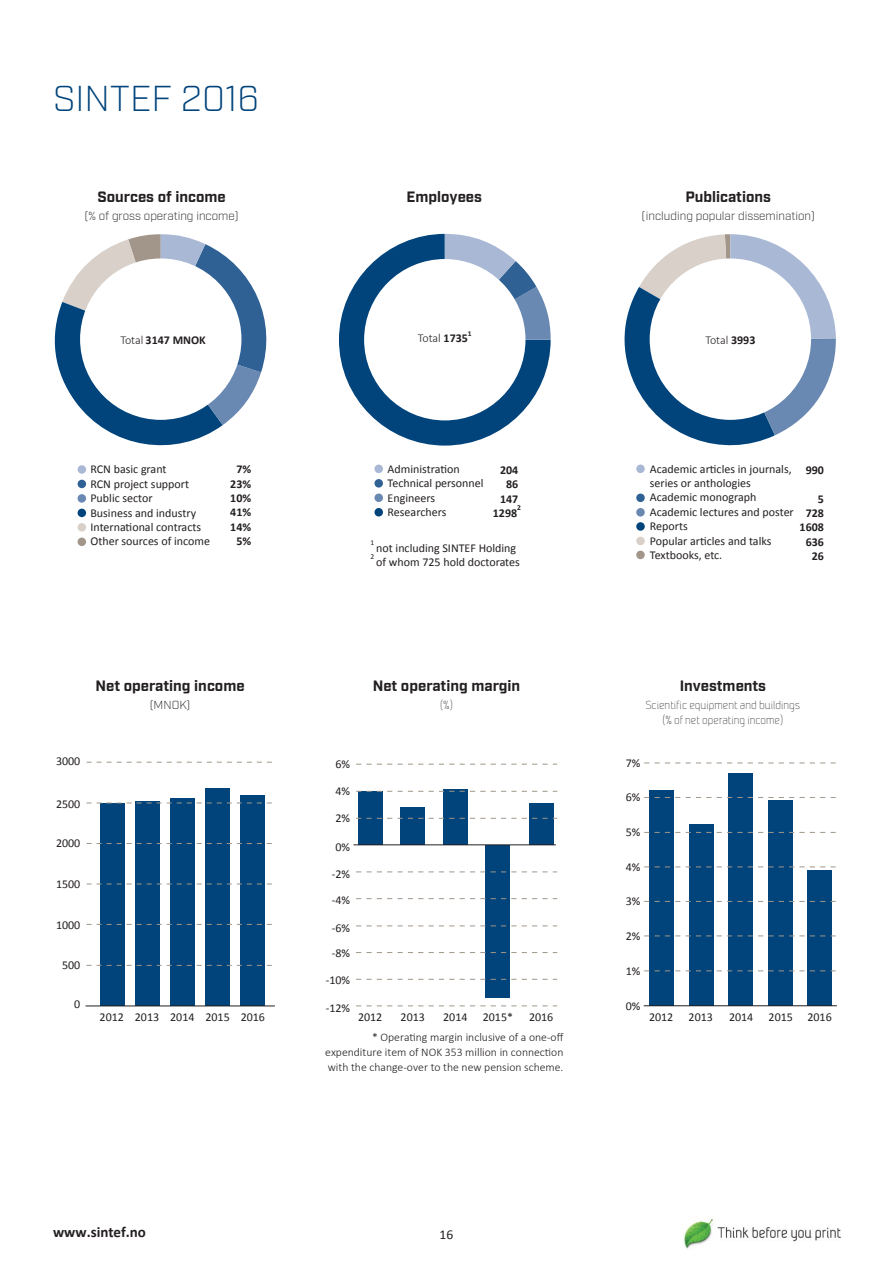
<style>
.page{position:relative;width:893px;height:1263px;background:#fff}
.page>*{position:absolute;margin:0;border:0;box-sizing:border-box;transform-origin:0 0}
.t1{font:300 36px "Industry";color:#00447b}
.t2{font:700 15px "Industry";color:#231f20}
.t3{font:700 15px "Calibri";color:#231f20}
.t4{font:13.5px "Calibri";color:#231f20}
.t5{font:12px/14.4px "Calibri";color:#231f20}
.t6{font:700 12px/14.4px "Calibri";color:#231f20;text-align:right}
.t7{font:300 12px "Calibri";letter-spacing:-.005em;color:#231f20}
.t8{font:300 11.7px/15px "Calibri";color:#231f20;text-align:justify}
.t9{font:300 11.7px "Industry";color:#231f20}
.t10{font:300 11.7px/15px "SINTEF";color:#231f20;text-align:center}
.t11{font:700 7.5px "Calibri";color:#231f20}
.t12{font:7.5px "Calibri";color:#231f20}
.s1{font-weight:300}
.s2{font-weight:700}
</style>
<div class="page">
<div style="left:374px;top:493px;width:9px;height:9px;background:#6988b2;border-radius:50%"></div>
<div style="left:374px;top:508px;width:9px;height:8px;background:#00447b;border-radius:50%"></div>
<div style="left:374px;top:479px;width:9px;height:9px;background:#306195;border-radius:50%"></div>
<div style="left:374px;top:465px;width:9px;height:8px;background:#a9b8d4;border-radius:50%"></div>
<div style="left:78px;top:494px;width:8px;height:9px;background:#6988b2;border-radius:50%"></div>
<div style="left:78px;top:509px;width:8px;height:8px;background:#00447b;border-radius:50%"></div>
<div style="left:78px;top:480px;width:8px;height:8px;background:#306195;border-radius:50%"></div>
<div style="left:78px;top:523px;width:8px;height:9px;background:#d8d0c9;border-radius:50%"></div>
<div style="left:78px;top:538px;width:8px;height:8px;background:#a19689;border-radius:50%"></div>
<div style="left:78px;top:465px;width:8px;height:9px;background:#a9b8d4;border-radius:50%"></div>
<div style="left:636px;top:508px;width:9px;height:8px;background:#6988b2;border-radius:50%"></div>
<div style="left:636px;top:494px;width:9px;height:8px;background:#306195;border-radius:50%"></div>
<div style="left:636px;top:522px;width:9px;height:9px;background:#00447b;border-radius:50%"></div>
<div style="left:636px;top:537px;width:9px;height:8px;background:#d8d0c9;border-radius:50%"></div>
<div style="left:636px;top:551px;width:9px;height:8px;background:#a19689;border-radius:50%"></div>
<div style="left:636px;top:465px;width:9px;height:8px;background:#a9b8d4;border-radius:50%"></div>
<svg style="left:54px;top:234px;width:213px;height:212px"></svg>
<div style="left:80px;top:258px;width:161px;height:162px;background:#fff;border-radius:50%"></div>
<svg style="left:339px;top:234px;width:212px;height:212px"></svg>
<div style="left:364px;top:259px;width:161px;height:161px;background:#fff;border-radius:50%"></div>
<svg style="left:624px;top:234px;width:212px;height:212px"></svg>
<div style="left:650px;top:258px;width:161px;height:162px;background:#fff;border-radius:50%"></div>
<div style="left:241px;top:795px;width:24px;height:211px;background:#00447b"></div>
<div style="left:100px;top:803px;width:24px;height:203px;background:#00447b"></div>
<div style="left:206px;top:788px;width:24px;height:218px;background:#00447b"></div>
<div style="left:170px;top:798px;width:25px;height:207px;background:#00447b"></div>
<div style="left:135px;top:801px;width:25px;height:205px;background:#00447b"></div>
<hr style="left:86px;top:1005px;width:189px;height:1px;background:#231f20">
<svg style="left:87px;top:762px;width:185px;height:1px"></svg>
<svg style="left:87px;top:843px;width:185px;height:1px"></svg>
<svg style="left:87px;top:803px;width:185px;height:1px"></svg>
<svg style="left:87px;top:924px;width:185px;height:1px"></svg>
<svg style="left:87px;top:965px;width:185px;height:1px"></svg>
<svg style="left:87px;top:884px;width:185px;height:1px"></svg>
<div style="left:401px;top:807px;width:24px;height:38px;background:#00447b"></div>
<div style="left:358px;top:791px;width:24px;height:54px;background:#00447b"></div>
<div style="left:529px;top:802px;width:24px;height:42px;background:#00447b"></div>
<div style="left:486px;top:845px;width:24px;height:152px;background:#00447b"></div>
<div style="left:443px;top:789px;width:25px;height:56px;background:#00447b"></div>
<div style="left:807px;top:870px;width:25px;height:136px;background:#00447b"></div>
<div style="left:728px;top:773px;width:25px;height:233px;background:#00447b"></div>
<div style="left:689px;top:825px;width:24px;height:181px;background:#00447b"></div>
<div style="left:649px;top:790px;width:25px;height:216px;background:#00447b"></div>
<div style="left:768px;top:800px;width:24px;height:206px;background:#00447b"></div>
<hr style="left:644px;top:1005px;width:193px;height:1px;background:#231f20">
<svg style="left:644px;top:763px;width:192px;height:1px"></svg>
<svg style="left:644px;top:797px;width:192px;height:1px"></svg>
<svg style="left:644px;top:832px;width:192px;height:1px"></svg>
<svg style="left:644px;top:866px;width:192px;height:1px"></svg>
<svg style="left:644px;top:901px;width:192px;height:1px"></svg>
<svg style="left:644px;top:935px;width:192px;height:1px"></svg>
<svg style="left:644px;top:970px;width:192px;height:1px"></svg>
<svg style="left:356px;top:764px;width:201px;height:1px"></svg>
<svg style="left:356px;top:925px;width:201px;height:1px"></svg>
<svg style="left:356px;top:898px;width:201px;height:1px"></svg>
<svg style="left:356px;top:871px;width:201px;height:1px"></svg>
<svg style="left:356px;top:1005px;width:201px;height:1px"></svg>
<svg style="left:356px;top:952px;width:201px;height:1px"></svg>
<svg style="left:356px;top:979px;width:201px;height:1px"></svg>
<svg style="left:356px;top:818px;width:201px;height:1px"></svg>
<svg style="left:356px;top:791px;width:201px;height:1px"></svg>
<hr style="left:353px;top:844px;width:203px;height:1px;background:#231f20">
<img style="left:684px;top:1218px;width:156px;height:31px">
<h1 class="t1" style="left:53px;top:77px;width:208px">SINTEF 2016</h1>
<p class="t2" style="left:97px;top:188px;width:130px">Sources of income</p>
<p class="t9" style="left:85px;top:208px;width:155px">(% of gross operating income)</p>
<p class="t2" style="left:407px;top:188px;width:77px">Employees</p>
<p class="t2" style="left:685px;top:188px;width:87px">Publications</p>
<p class="t9" style="left:642px;top:208px;width:175px">(including popular dissemination)</p>
<p class="t11" style="left:468px;top:328px;width:5px">1</p>
<p class="t6" style="left:120px;top:332px;width:87px"><span class="s1">Total</span> 3147 MNOK</p>
<p class="t7" style="left:418px;top:331px;width:52px">Total <span class="s2">1735</span></p>
<p class="t7" style="left:705px;top:332px;width:52px">Total <span class="s2">3993</span></p>
<p class="t5" style="left:90px;top:462px;width:121px">RCN basic grant<br>RCN project support<br>Public sector<br>Business and industry<br>International contracts<br>Other sources of income</p>
<p class="t5" style="left:650px;top:461px;width:145px">Academic articles in journals, series or anthologies<br>Academic monograph<br>Academic lectures and poster<br>Reports<br>Popular articles and talks<br>Textbooks, etc.</p>
<p class="t5" style="left:388px;top:462px;width:97px">Administration<br>Technical personnel<br>Engineers<br>Researchers</p>
<p class="t6" style="left:230px;top:462px;width:22px;text-align:center">7%<br>23%<br>10%<br>41%<br>14%<br>5%</p>
<p class="t6" style="left:806px;top:463px;width:20px">990</p>
<p class="t6" style="left:493px;top:463px;width:27px">204<br>86<br>147<br>1298</p>
<p class="t6" style="left:800px;top:491px;width:26px">5<br>728<br>1608<br>636<br>26</p>
<p class="t11" style="left:517px;top:503px;width:5px">2</p>
<p class="t12" style="left:370px;top:537px;width:5px">1</p>
<p class="t5" style="left:376px;top:540px;width:142px">not including SINTEF Holding</p>
<p class="t12" style="left:370px;top:552px;width:5px">2</p>
<p class="t5" style="left:376px;top:555px;width:145px">of whom 725 hold doctorates</p>
<p class="t2" style="left:96px;top:677px;width:151px">Net operating income</p>
<p class="t9" style="left:150px;top:697px;width:42px">(MNOK)</p>
<p class="t2" style="left:373px;top:677px;width:149px">Net operating margin</p>
<p class="t10" style="left:440px;top:697px;width:14px">(%)</p>
<p class="t2" style="left:680px;top:677px;width:88px">Investments</p>
<p class="t10" style="left:645px;top:697px;width:157px">Scientific equipment and buildings (% of net operating income)</p>
<p class="t5" style="left:56px;top:754px;width:26px">3000</p>
<p class="t5" style="left:56px;top:796px;width:26px">2500</p>
<p class="t5" style="left:56px;top:835px;width:26px">2000</p>
<p class="t5" style="left:56px;top:877px;width:26px">1500</p>
<p class="t5" style="left:56px;top:917px;width:26px">1000</p>
<p class="t5" style="left:62px;top:958px;width:20px">500</p>
<p class="t5" style="left:335px;top:757px;width:16px">6%</p>
<p class="t5" style="left:335px;top:784px;width:16px">4%</p>
<p class="t5" style="left:335px;top:811px;width:16px">2%</p>
<p class="t5" style="left:335px;top:840px;width:16px">0%</p>
<p class="t5" style="left:332px;top:866px;width:20px">-2%</p>
<p class="t5" style="left:332px;top:893px;width:20px">-4%</p>
<p class="t5" style="left:332px;top:920px;width:20px">-6%</p>
<p class="t5" style="left:332px;top:946px;width:20px">-8%</p>
<p class="t5" style="left:326px;top:973px;width:26px">-10%</p>
<p class="t5" style="left:626px;top:756px;width:16px">7%</p>
<p class="t5" style="left:626px;top:790px;width:16px">6%</p>
<p class="t5" style="left:626px;top:825px;width:16px">5%</p>
<p class="t5" style="left:626px;top:860px;width:16px">4%</p>
<p class="t5" style="left:626px;top:894px;width:16px">3%</p>
<p class="t5" style="left:626px;top:929px;width:16px">2%</p>
<p class="t5" style="left:626px;top:963px;width:16px">1%</p>
<p class="t5" style="left:74px;top:997px;width:8px">0</p>
<p class="t5" style="left:100px;top:1009px;width:167px">2012 2013 2014 2015 2016</p>
<p class="t5" style="left:326px;top:1001px;width:26px">-12%</p>
<p class="t5" style="left:626px;top:998px;width:16px">0%</p>
<p class="t5" style="left:443px;top:1009px;width:26px">2014</p>
<p class="t5" style="left:483px;top:1009px;width:32px">2015*</p>
<p class="t5" style="left:649px;top:1009px;width:26px">2012</p>
<p class="t5" style="left:689px;top:1009px;width:26px">2013</p>
<p class="t5" style="left:729px;top:1009px;width:26px">2014</p>
<p class="t5" style="left:769px;top:1009px;width:65px">2015 2016</p>
<p class="t5" style="left:358px;top:1009px;width:26px">2012</p>
<p class="t5" style="left:401px;top:1009px;width:26px">2013</p>
<p class="t5" style="left:529px;top:1009px;width:26px">2016</p>
<p class="t8" style="left:325px;top:1029px;width:240px;text-indent:47px">* Operating margin inclusive of a one-off expenditure item of NOK 353 million in connection with the change-over to the new pension scheme.</p>
<p class="t3" style="left:53px;top:1223px;width:94px">www.sintef.no</p>
<p class="t4" style="left:440px;top:1226px;width:15px">16</p>
</div>
